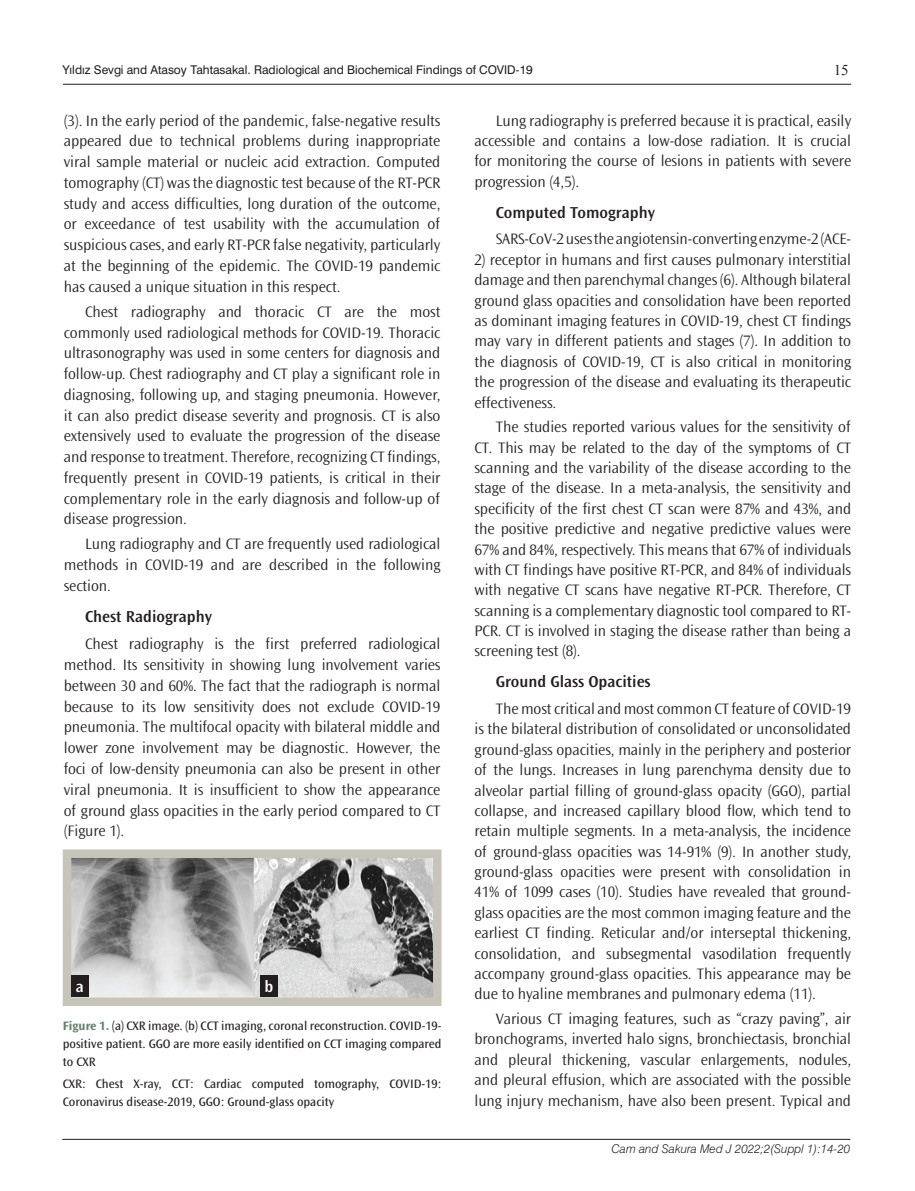
<style>
.page{position:relative;width:915px;height:1191px;background:#fff}
.page>*{position:absolute;margin:0;border:0;box-sizing:border-box;transform-origin:0 0}
.t1{font:600 16.5px "Ocean Sans Std";color:#231f20}
.t2{font:600 16.5px "Ocean Sans Std";color:#fff}
.t3{font:300 15.75px/20.4px "Ocean Sans Std";letter-spacing:-.005em;color:#231f20;text-align:justify}
.t4{font:15px "Times New Roman";color:#231f20}
.t5{font:12.75px/18px "Ocean Sans Std";color:#231f20;text-align:justify}
.t6{font:12px "Swiss Normal Tr";color:#231f20}
.t7{font:12px "Swiss Light Italic Tr";color:#231f20}
.s1{font-weight:700;color:#638372}
</style>
<div class="page">
<hr style="left:63px;top:84px;width:787px;height:1px;background:#231f20">
<hr style="left:62px;top:1139px;width:788px;height:1px;background:#231f20">
<img style="left:73px;top:859px;width:358px;height:137px">
<div style="left:63px;top:849px;width:378px;height:157px;border:9px solid #c7c5b9"></div>
<div style="left:71px;top:975px;width:18px;height:22px;background:#231f20"></div>
<div style="left:260px;top:975px;width:18px;height:22px;background:#231f20"></div>
<p class="t6" style="left:62px;top:62px;width:472px">Yıldız Sevgi and Atasoy Tahtasakal. Radiological and Biochemical Findings of COVID-19</p>
<p class="t4" style="left:833px;top:60px;width:16px">15</p>
<p class="t3" style="left:64px;top:110px;width:378px">(3). In the early period of the pandemic, false-negative results appeared due to technical problems during inappropriate viral sample material or nucleic acid extraction. Computed tomography (CT) was the diagnostic test because of the RT-PCR study and access difficulties, long duration of the outcome, or exceedance of test usability with the accumulation of suspicious cases, and early RT-PCR false negativity, particularly at the beginning of the epidemic. The COVID-19 pandemic has caused a unique situation in this respect.</p>
<p class="t3" style="left:64px;top:301px;width:378px;text-indent:21px">Chest radiography and thoracic CT are the most commonly used radiological methods for COVID-19. Thoracic ultrasonography was used in some centers for diagnosis and follow-up. Chest radiography and CT play a significant role in diagnosing, following up, and staging pneumonia. However, it can also predict disease severity and prognosis. CT is also extensively used to evaluate the progression of the disease and response to treatment. Therefore, recognizing CT findings, frequently present in COVID-19 patients, is critical in their complementary role in the early diagnosis and follow-up of disease progression.</p>
<p class="t3" style="left:64px;top:534px;width:378px;text-indent:21px">Lung radiography and CT are frequently used radiological methods in COVID-19 and are described in the following section.</p>
<p class="t1" style="left:85px;top:607px;width:128px">Chest Radiography</p>
<p class="t3" style="left:64px;top:634px;width:378px;text-indent:21px">Chest radiography is the first preferred radiological method. Its sensitivity in showing lung involvement varies between 30 and 60%. The fact that the radiograph is normal because to its low sensitivity does not exclude COVID-19 pneumonia. The multifocal opacity with bilateral middle and lower zone involvement may be diagnostic. However, the foci of low-density pneumonia can also be present in other viral pneumonia. It is insufficient to show the appearance of ground glass opacities in the early period compared to CT (Figure 1).</p>
<p class="t2" style="left:76px;top:977px;width:10px">a</p>
<p class="t2" style="left:264px;top:977px;width:10px">b</p>
<p class="t5" style="left:63px;top:1017px;width:380px"><span class="s1">Figure 1.</span> (a) CXR image. (b) CCT imaging, coronal reconstruction. COVID-19- positive patient. GGO are more easily identified on CCT imaging compared to CXR</p>
<p class="t5" style="left:63px;top:1075px;width:380px">CXR: Chest X-ray, CCT: Cardiac computed tomography, COVID-19:<br>Coronavirus disease-2019, GGO: Ground-glass opacity</p>
<p class="t3" style="left:474px;top:110px;width:378px;text-indent:21px">Lung radiography is preferred because it is practical, easily accessible and contains a low-dose radiation. It is crucial for monitoring the course of lesions in patients with severe progression (4,5).</p>
<p class="t1" style="left:495px;top:203px;width:161px">Computed Tomography</p>
<p class="t3" style="left:495px;top:229px;width:357px">SARS-CoV-2 uses the angiotensin-converting enzyme-2 (ACE-</p>
<p class="t3" style="left:474px;top:250px;width:378px">2) receptor in humans and first causes pulmonary interstitial damage and then parenchymal changes (6). Although bilateral ground glass opacities and consolidation have been reported as dominant imaging features in COVID-19, chest CT findings may vary in different patients and stages (7). In addition to the diagnosis of COVID-19, CT is also critical in monitoring the progression of the disease and evaluating its therapeutic effectiveness.</p>
<p class="t3" style="left:474px;top:417px;width:378px;text-indent:21px">The studies reported various values for the sensitivity of CT. This may be related to the day of the symptoms of CT scanning and the variability of the disease according to the stage of the disease. In a meta-analysis, the sensitivity and specificity of the first chest CT scan were 87% and 43%, and the positive predictive and negative predictive values were 67% and 84%, respectively. This means that 67% of individuals with CT findings have positive RT-PCR, and 84% of individuals with negative CT scans have negative RT-PCR. Therefore, CT scanning is a complementary diagnostic tool compared to RT-PCR. CT is involved in staging the disease rather than being a screening test (8).</p>
<p class="t1" style="left:495px;top:672px;width:156px">Ground Glass Opacities</p>
<p class="t3" style="left:474px;top:699px;width:378px;text-indent:21px">The most critical and most common CT feature of COVID-19 is the bilateral distribution of consolidated or unconsolidated ground-glass opacities, mainly in the periphery and posterior of the lungs. Increases in lung parenchyma density due to alveolar partial filling of ground-glass opacity (GGO), partial collapse, and increased capillary blood flow, which tend to retain multiple segments. In a meta-analysis, the incidence of ground-glass opacities was 14-91% (9). In another study, ground-glass opacities were present with consolidation in 41% of 1099 cases (10). Studies have revealed that ground&shy;glass opacities are the most common imaging feature and the earliest CT finding. Reticular and/or interseptal thickening, consolidation, and subsegmental vasodilation frequently accompany ground-glass opacities. This appearance may be due to hyaline membranes and pulmonary edema (11).</p>
<p class="t3" style="left:474px;top:1008px;width:378px;text-indent:21px">Various CT imaging features, such as “crazy paving”, air bronchograms, inverted halo signs, bronchiectasis, bronchial and pleural thickening, vascular enlargements, nodules, and pleural effusion, which are associated with the possible lung injury mechanism, have also been present. Typical and</p>
<p class="t7" style="left:611px;top:1141px;width:240px">Cam and Sakura Med J 2022;2(Suppl 1):14-20</p>
</div>
